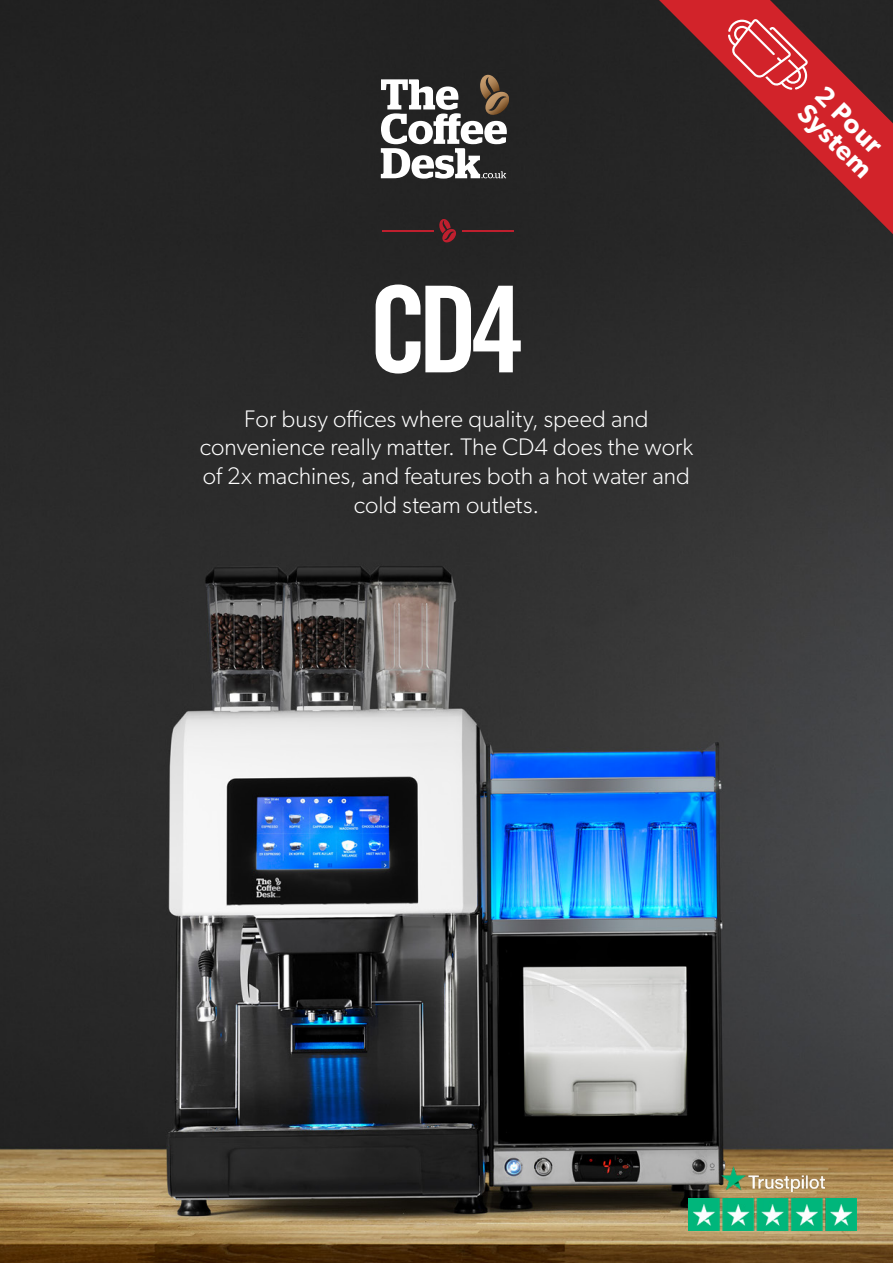
<style>
.page{position:relative;width:893px;height:1263px;background:#fff}
.page>*{position:absolute;margin:0;border:0;box-sizing:border-box;transform-origin:0 0}
.t1{font:120px "Trade Gothic Bold Cond Twenty";color:#fff}
.t2{font:600 27px/24.6px "Gibson";color:#fff}
.t3{font:300 24px/28.8px "Gibson";letter-spacing:.005em;color:#fff;text-align:center}
</style>
<div class="page">
<img style="left:0;top:0;width:893px;height:1263px">
<img style="left:721px;top:1166px;width:103px;height:26px">
<img style="left:689px;top:1198px;width:168px;height:32px">
<svg style="left:381px;top:75px;width:128px;height:104px"></svg>
<svg style="left:439px;top:219px;width:17px;height:24px"></svg>
<hr style="left:382px;top:231px;width:52px;height:1px;background:#bf1f2e">
<hr style="left:463px;top:231px;width:51px;height:1px;background:#bf1f2e">
<svg style="left:659px;top:0;width:234px;height:234px;background:#592527"></svg>
<svg style="left:728px;top:19px;width:80px;height:71px;background:#cd484e"></svg>
<h1 class="t1" style="left:368px;top:257px;width:158px">CD4</h1>
<p class="t3" style="left:200px;top:404px;width:495px">For busy offices where quality, speed and convenience really matter. The CD4 does the work of 2x machines, and features both a hot water and cold steam outlets.</p>
<p class="t2" style="left:829px;top:81px;width:94px;rotate:45deg">2 Pour<br>System</p>
</div>
